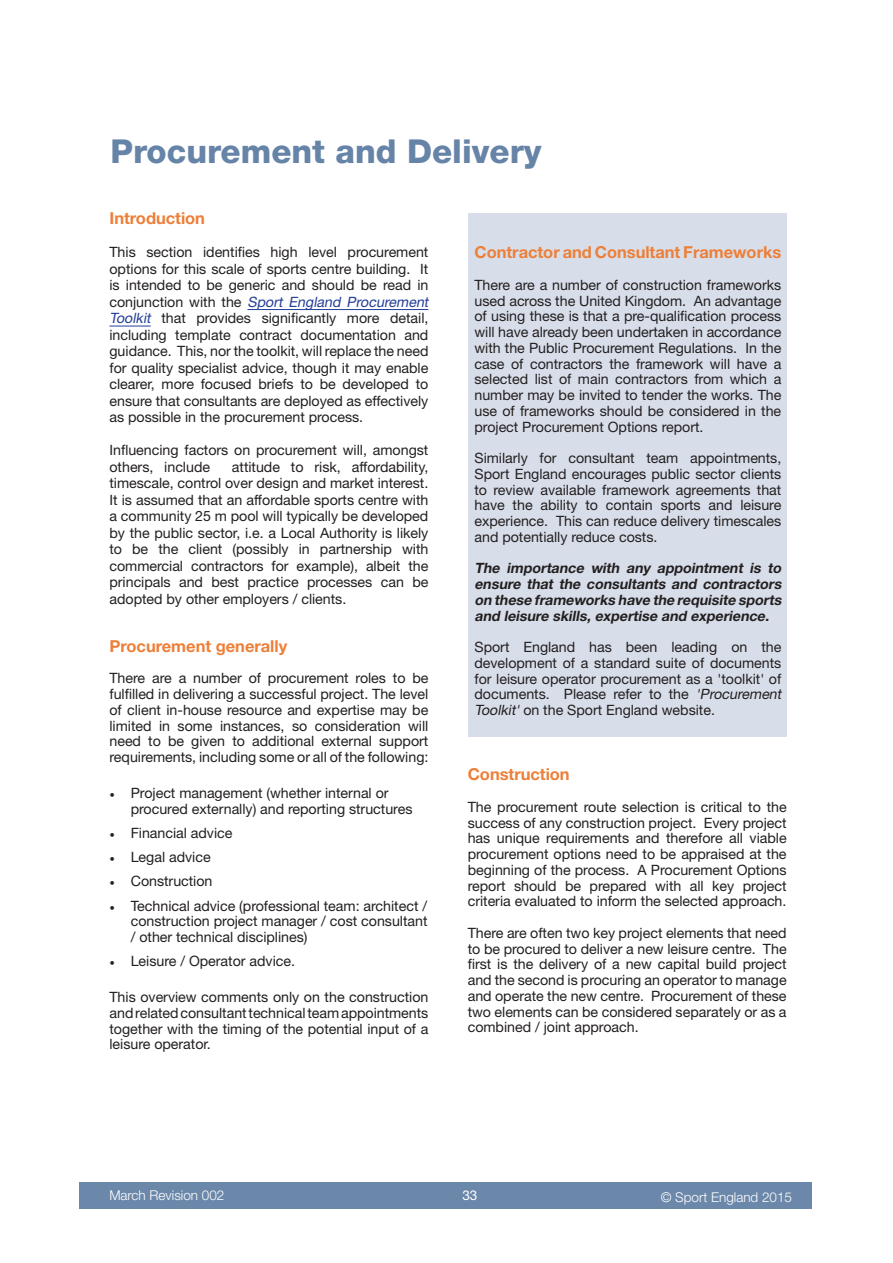
<style>
.page{position:relative;width:893px;height:1263px;background:#fff}
.page>*{position:absolute;margin:0;border:0;box-sizing:border-box;transform-origin:0 0}
.t1{font:800 33px "Helvetica Neue LT Std";color:#6684a7}
.Contents_main_sectio{font:700 16.5px "Helvetica Neue LT Std";color:#ed7f38}
.t2{font:14.25px/15.8px "Helvetica Neue LT Std";color:#231f20;text-align:justify}
.t3{font:italic 700 14.25px/15.8px "Helvetica Neue LT Std";color:#231f20;text-align:justify}
.t4{font:300 13.5px "Helvetica Neue LT Std";color:#fff}
.t5{font:13.5px "Helvetica Neue LT Std";color:#fff}
.s1{font-style:italic;color:#233e98}
.s2{font-family:"Minion Pro"}
.s3{font-style:italic}
</style>
<div class="page">
<div style="left:79px;top:1182px;width:733px;height:27px;background:#6b88aa"></div>
<hr style="left:247px;top:309px;width:181px;height:1px;background:#233e98">
<hr style="left:109px;top:326px;width:42px;height:1px;background:#233e98">
<div style="left:468px;top:213px;width:319px;height:524px;background:#d8dee9"></div>
<p class="t1" style="left:111px;top:131px;width:432px">Procurement and Delivery</p>
<p class="Contents_main_sectio" style="left:109px;top:208px;width:97px">Introduction</p>
<p class="t2" style="left:109px;top:244px;width:323px;line-height:16.5px;text-align:left">This section identifies high level procurement options for this scale of sports centre building. It is intended to be generic and should be read in c o n j u n c t i o n w i t h t h e <span class="s1">Sport England Procurement Toolkit</span> that provides significantly more detail, including template contract documentation and guidance. This, nor the toolkit, will replace the need for quality specialist advice, though it may enable clearer, more focused briefs to be developed to ensure that consultants are deployed as effectively as possible in the procurement process.</p>
<p class="t2" style="left:109px;top:442px;width:320px;line-height:16.5px">Influencing factors on procurement will, amongst others, include</p>
<p class="t2" style="left:109px;top:458px;width:320px;line-height:16.5px;text-indent:122px">attitude to risk, affordability, timescale, control over design and market interest.<br>It is assumed that an affordable sports centre with a community 25 m pool will typically be developed by the public sector, i.e. a Local Authority is likely to be the client (possibly in partnership with commercial contractors for example), albeit the principals and best practice processes can be adopted by other employers / clients.</p>
<p class="Contents_main_sectio" style="left:109px;top:636px;width:179px">Procurement generally</p>
<p class="t2" style="left:109px;top:670px;width:320px">There are a number of procurement roles to be fulfilled in delivering a successful project. The level of client in-house resource and expertise may be limited in some instances, so consideration will need to be given to additional external support requirements, including some or all of the following:</p>
<p class="t2" style="left:131px;top:785px;width:283px;text-indent:-21px"><span class="s2">•</span> Project management (whether internal or procured externally) and reporting structures</p>
<p class="t2" style="left:109px;top:825px;width:124px"><span class="s2">•</span> Financial advice</p>
<p class="t2" style="left:109px;top:849px;width:103px"><span class="s2">•</span> Legal advice</p>
<p class="t2" style="left:109px;top:873px;width:105px"><span class="s2">•</span> Construction</p>
<p class="t2" style="left:131px;top:897px;width:298px;text-indent:-21px"><span class="s2">•</span> Technical advice (professional team: architect / construction project manager / cost consultant / other technical disciplines)</p>
<p class="t2" style="left:109px;top:953px;width:187px"><span class="s2">•</span> Leisure / Operator advice.</p>
<p class="t2" style="left:109px;top:989px;width:320px">This overview comments only on the construction and related consultant technical team appointments together with the timing of the potential input of a leisure operator.</p>
<p class="Contents_main_sectio" style="left:474px;top:242px;width:308px">Contractor and Consultant Frameworks</p>
<p class="t2" style="left:474px;top:277px;width:308px">There are a number of construction frameworks used across the United Kingdom. An advantage of using these is that a pre-qualification process will have already been undertaken in accordance with the Public Procurement Regulations. In the case of contractors the framework will have a selected list of main contractors from which a number may be invited to tender the works. The use of frameworks should be considered in the project Procurement Options report.</p>
<p class="t2" style="left:474px;top:450px;width:308px">Similarly for consultant team appointments, Sport England encourages public sector clients to review available framework agreements that have the ability to contain sports and leisure experience. This can reduce delivery timescales and potentially reduce costs.</p>
<p class="t3" style="left:474px;top:560px;width:311px">The importance with any appointment is to ensure that the consultants and contractors on these frameworks have the requisite sports and leisure skills, expertise and experience.</p>
<p class="t2" style="left:474px;top:639px;width:311px;text-align:left">Sport England has been leading on the development of a standard suite of documents for leisure operator procurement as a 'toolkit' of documents. Please refer to the <span class="s3">'Procurement Toolkit'</span> on the Sport England website.</p>
<p class="Contents_main_sectio" style="left:468px;top:764px;width:104px">Construction</p>
<p class="t2" style="left:468px;top:799px;width:320px">The procurement route selection is critical to the success of any construction project. Every project has unique requirements and therefore all viable procurement options need to be appraised at the beginning of the process. A Procurement Options report should be prepared with all key project criteria evaluated to inform the selected approach.</p>
<p class="t2" style="left:468px;top:925px;width:320px">There are often two key project elements that need to be procured to deliver a new leisure centre. The first is the delivery of a new capital build project and the second is procuring an operator to manage and operate the new centre. Procurement of these two elements can be considered separately or as a combined / joint approach.</p>
<p class="t4" style="left:109px;top:1187px;width:117px">March Revision 002</p>
<p class="t5" style="left:462px;top:1187px;width:16px">33</p>
<p class="t4" style="left:661px;top:1188px;width:133px">© Sport England 2015</p>
</div>
